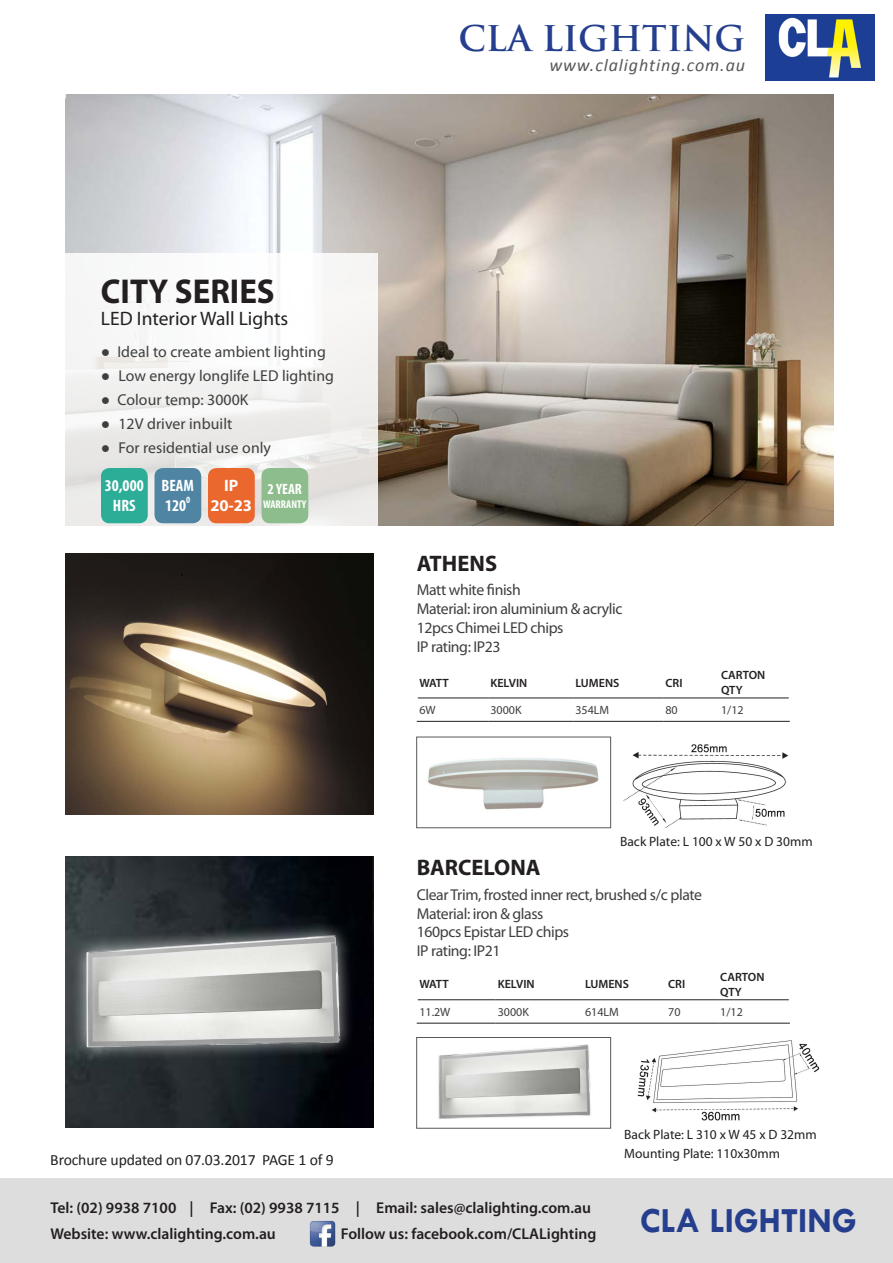
<style>
.page{position:relative;width:893px;height:1263px;background:#fff}
.page>*{position:absolute;margin:0;border:0;box-sizing:border-box;transform-origin:0 0}
.t1{font:700 35.7px "Tw Cen";color:#253f8e}
.t2{font:700 34.65px "Myriad Pro";color:#231f20;scale:.95 1}
.t3{font:700 34.5px "Trajan Pro";color:#253f8e}
.t4{font:700 22.5px "Myriad Pro";color:#231f20}
.t5{font:19.5px "Myriad Pro";color:#231f20}
.t6{font:italic 18px "Calibri";letter-spacing:.05em;color:#57585a}
.t7{font:700 condensed 16.5px/19.8px "Myriad Pro";color:#fff;text-align:center}
.t8{font:700 16.5px/19.8px "Myriad Pro";color:#fff;text-align:center}
.t9{font:15.75px/18.9px "Myriad Pro";letter-spacing:-.025em;color:#3e3e3f}
.t10{font:15.75px "Myriad Pro";letter-spacing:.005em;color:#3e3e3f}
.t11{font:600 15.6px/25.7px "Myriad Pro";color:#231f20}
.t12{font:15.6px "Calibri";letter-spacing:-.01em;color:#231f20}
.t13{font:700 condensed 15px "Myriad Pro";color:#fff}
.t14{font:13.5px/19.2px "Myriad Pro";color:#231f20}
.t15{font:600 12px/14.4px "Myriad Pro";color:#231f20}
.t16{font:12px "Myriad Pro";color:#3e3e3f}
.t17{font:700 condensed 11.25px "Myriad Pro";color:#fff}
.t18{font:700 condensed 9.6px "Myriad Pro";color:#fff}
.s1{font-family:"Arial"}
</style>
<div class="page">
<img style="left:765px;top:14px;width:109px;height:66px">
<img style="left:66px;top:94px;width:768px;height:432px">
<svg style="left:65px;top:254px;width:313px;height:272px;fill:#f5f5f4"></svg>
<img style="left:66px;top:856px;width:308px;height:272px">
<img style="left:70px;top:914px;width:288px;height:147px">
<img style="left:637px;top:1040px;width:183px;height:81px">
<hr style="left:418px;top:698px;width:70px;height:1px;background:#231f20">
<hr style="left:488px;top:698px;width:85px;height:1px;background:#231f20">
<hr style="left:573px;top:698px;width:90px;height:1px;background:#231f20">
<hr style="left:663px;top:698px;width:56px;height:1px;background:#231f20">
<hr style="left:719px;top:698px;width:70px;height:1px;background:#231f20">
<hr style="left:417px;top:721px;width:71px;height:1px;background:#231f20">
<hr style="left:488px;top:721px;width:85px;height:1px;background:#231f20">
<hr style="left:573px;top:721px;width:90px;height:1px;background:#231f20">
<hr style="left:663px;top:721px;width:56px;height:1px;background:#231f20">
<hr style="left:719px;top:721px;width:71px;height:1px;background:#231f20">
<img style="left:623px;top:744px;width:166px;height:84px">
<img style="left:66px;top:553px;width:308px;height:262px">
<div style="left:101px;top:468px;width:47px;height:55px;background:#2cad97;border-radius:9px"></div>
<div style="left:154px;top:468px;width:47px;height:55px;background:#4f85a3;border-radius:9px"></div>
<div style="left:208px;top:468px;width:47px;height:55px;background:#ea682e;border-radius:9px"></div>
<div style="left:261px;top:468px;width:47px;height:55px;background:#8dbd8c;border-radius:9px"></div>
<img style="left:428px;top:758px;width:171px;height:52px">
<div style="left:416px;top:737px;width:195px;height:91px;border:1px solid #57585a"></div>
<hr style="left:418px;top:999px;width:78px;height:1px;background:#231f20">
<hr style="left:496px;top:999px;width:87px;height:1px;background:#231f20">
<hr style="left:583px;top:999px;width:83px;height:1px;background:#231f20">
<hr style="left:666px;top:999px;width:52px;height:1px;background:#231f20">
<hr style="left:718px;top:999px;width:71px;height:1px;background:#231f20">
<hr style="left:417px;top:1023px;width:79px;height:1px;background:#231f20">
<hr style="left:496px;top:1023px;width:87px;height:1px;background:#231f20">
<hr style="left:583px;top:1023px;width:83px;height:1px;background:#231f20">
<hr style="left:666px;top:1023px;width:52px;height:1px;background:#231f20">
<hr style="left:718px;top:1023px;width:72px;height:1px;background:#231f20">
<img style="left:438px;top:1044px;width:153px;height:75px">
<div style="left:416px;top:1037px;width:195px;height:91px;border:1px solid #57585a"></div>
<div style="left:0;top:1178px;width:893px;height:85px;background:#dedddd"></div>
<img style="left:309px;top:1220px;width:27px;height:27px">
<h2 class="t2" style="left:101px;top:268px;width:184px">CITY SERIES</h2>
<p class="t5" style="left:101px;top:307px;width:189px">LED Interior Wall Lights</p>
<p class="t10" style="left:101px;top:342px;width:226px"><span class="s1">●</span> Ideal to create ambient lighting</p>
<p class="t10" style="left:101px;top:366px;width:234px"><span class="s1">●</span> Low energy longlife LED lighting</p>
<p class="t10" style="left:101px;top:390px;width:149px"><span class="s1">●</span> Colour temp: 3000K</p>
<p class="t10" style="left:101px;top:414px;width:133px"><span class="s1">●</span> 12V driver inbuilt</p>
<p class="t10" style="left:101px;top:438px;width:172px"><span class="s1">●</span> For residential use only</p>
<p class="t7" style="left:105px;top:476px;width:40px">30,000<br>HRS</p>
<p class="t7" style="left:161px;top:476px;width:34px;text-align:left">BEAM<br>120</p>
<p class="t18" style="left:186px;top:494px;width:6px">0</p>
<p class="t8" style="left:211px;top:475px;width:43px">IP<br>20-23</p>
<p class="t13" style="left:268px;top:479px;width:36px">2 YEAR</p>
<p class="t17" style="left:263px;top:498px;width:45px">WARRANTY</p>
<p class="t12" style="left:50px;top:1150px;width:285px">Brochure updated on 07.03.2017 PAGE 1 of 9</p>
<h3 class="t3" style="left:458px;top:17px;width:288px">CLA LIGHTING</h3>
<p class="t6" style="left:549px;top:53px;width:197px">www.clalighting.com.au</p>
<h3 class="t4" style="left:417px;top:549px;width:82px">ATHENS</h3>
<p class="t9" style="left:417px;top:580px;width:207px">Matt white finish<br>Material: iron aluminium &amp; acrylic<br>12pcs Chimei LED chips<br>IP rating: IP23</p>
<p class="t15" style="left:419px;top:675px;width:31px">WATT</p>
<p class="t15" style="left:490px;top:675px;width:38px">KELVIN</p>
<p class="t15" style="left:575px;top:675px;width:45px">LUMENS</p>
<p class="t15" style="left:665px;top:675px;width:19px">CRI</p>
<p class="t15" style="left:721px;top:668px;width:46px">CARTON<br>QTY</p>
<p class="t16" style="left:419px;top:702px;width:18px">6W</p>
<p class="t16" style="left:490px;top:702px;width:33px">3000K</p>
<p class="t16" style="left:575px;top:702px;width:35px">354LM</p>
<p class="t16" style="left:665px;top:702px;width:14px">80</p>
<p class="t16" style="left:721px;top:702px;width:24px">1/12</p>
<p class="t14" style="left:620px;top:831px;width:194px">Back Plate: L 100 x W 50 x D 30mm</p>
<h3 class="t4" style="left:417px;top:853px;width:125px">BARCELONA</h3>
<p class="t9" style="left:417px;top:885px;width:287px">Clear Trim, frosted inner rect, brushed s/c plate<br>Material: iron &amp; glass<br>160pcs Epistar LED chips<br>IP rating: IP21</p>
<p class="t15" style="left:419px;top:977px;width:31px">WATT</p>
<p class="t15" style="left:498px;top:977px;width:38px">KELVIN</p>
<p class="t15" style="left:585px;top:977px;width:45px">LUMENS</p>
<p class="t15" style="left:668px;top:977px;width:19px">CRI</p>
<p class="t15" style="left:720px;top:970px;width:46px">CARTON<br>QTY</p>
<p class="t16" style="left:419px;top:1004px;width:33px">11.2W</p>
<p class="t16" style="left:498px;top:1004px;width:33px">3000K</p>
<p class="t16" style="left:585px;top:1004px;width:35px">614LM</p>
<p class="t16" style="left:668px;top:1004px;width:14px">70</p>
<p class="t16" style="left:720px;top:1004px;width:24px">1/12</p>
<p class="t14" style="left:624px;top:1125px;width:194px">Back Plate: L 310 x W 45 x D 32mm<br>Mounting Plate: 110x30mm</p>
<p class="t11" style="left:50px;top:1195px;width:542px">Tel: (02) 9938 7100 | Fax: (02) 9938 7115 | Email: sales@clalighting.com.au<br>Website: www.clalighting.com.au</p>
<p class="t11" style="left:341px;top:1220px;width:257px">Follow us: facebook.com/CLALighting</p>
<h1 class="t1" style="left:640px;top:1199px;width:218px">CLA LIGHTING</h1>
</div>
